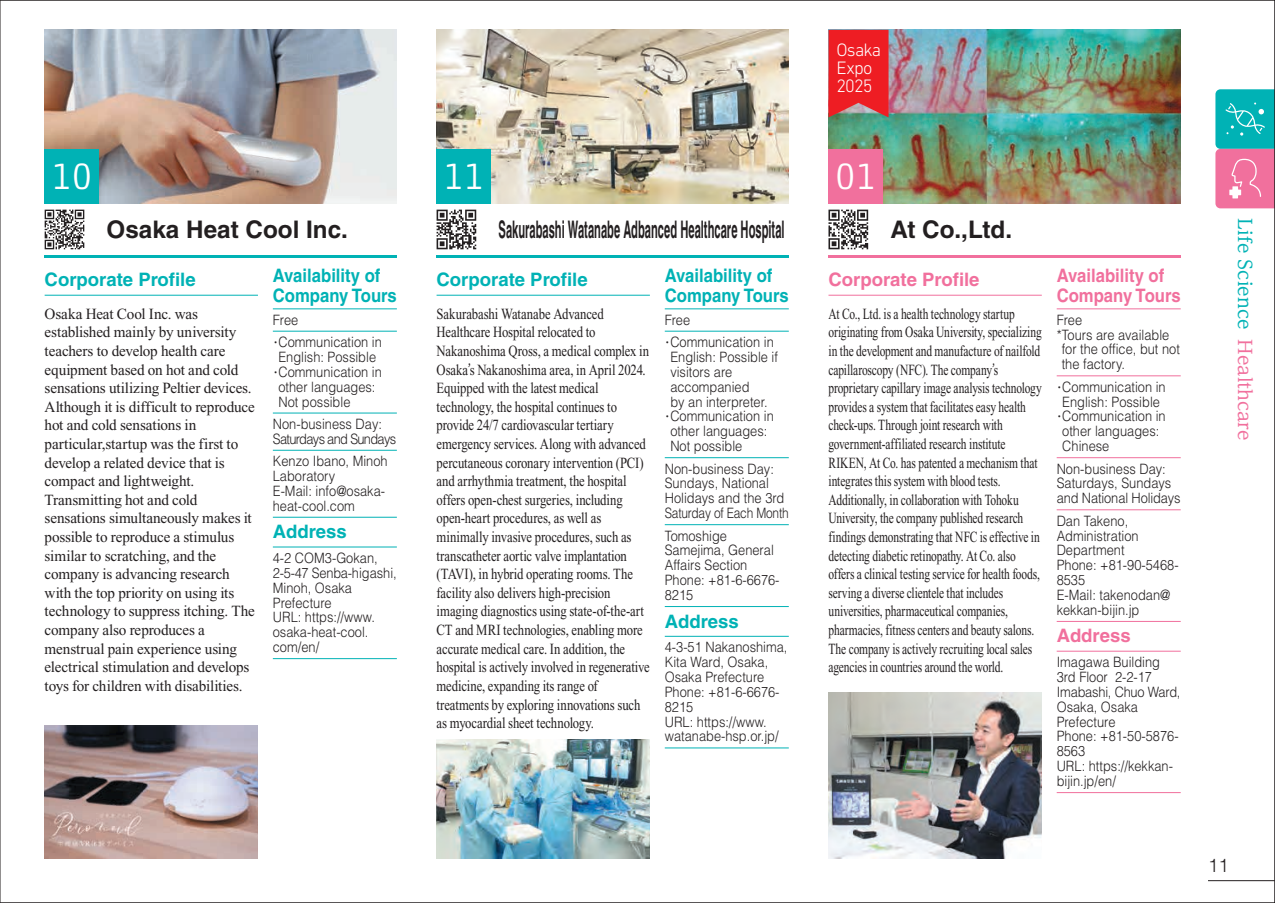
<style>
.page{position:relative;width:1275px;height:903px;background:#fff}
.page>*{position:absolute;margin:0;border:0;box-sizing:border-box;transform-origin:0 0}
.t1{font:300 37.27px "Akko Pro";color:#fff}
.t2{font:700 24.32px "Helvetica";color:#231f20;scale:.46 1}
.t3{font:700 24.32px "Helvetica";color:#231f20}
.t4{font:700 18.55px/19.8px "Helvetica";color:#00b2b5;scale:.9 1}
.t5{font:700 18.55px "Helvetica";color:#00b2b5}
.t6{font:700 18.55px/19.8px "Helvetica";color:#f1709d;scale:.9 1}
.t7{font:700 18.55px "Helvetica";color:#f1709d}
.t8{font:500 18.55px "UD Reimin Pro";color:#00b2b5}
.t9{font:300 18.55px "Helvetica LT Std";color:#231f20}
.t10{font:300 18.38px/18.4px "DIN Next LT Pro";letter-spacing:-.04em;color:#fff}
.t11{font:15.58px/18.6px "Times New Roman";letter-spacing:-.01em;color:#231f20;scale:.82 1}
.t12{font:15.58px/18.6px "Times New Roman";letter-spacing:-.01em;color:#231f20;scale:.74 1}
.t13{font:15.58px/18.6px "Times New Roman";letter-spacing:-.01em;color:#231f20}
.t14{font:300 14.17px/14.9px "Helvetica";color:#231f20;scale:.9 1}
.t15{font:300 14.17px/14.9px "Helvetica";letter-spacing:-.05em;color:#231f20;scale:.9 1}
.s1{font-family:"UD Shin Go Pr 6";font-size:12.42px}
.s2{font-family:"Tsuku Min Pro R"}
.s3{color:#f1709d}
</style>
<div class="page">
<img style="left:1px;top:0;width:1274px;height:903px">
<hr style="left:0;top:0;width:1px;height:903px;background:#231f20">
<p class="t10" style="left:836px;top:40px;width:46px">Osaka<br>Expo<br>2025</p>
<h1 class="t1" style="left:51px;top:154px;width:42px">10</h1>
<h1 class="t1" style="left:443px;top:154px;width:42px">11</h1>
<h1 class="t1" style="left:835px;top:154px;width:42px">01</h1>
<h2 class="t3" style="left:107px;top:215px;width:243px">Osaka Heat Cool Inc.</h2>
<h2 class="t2" style="left:499px;top:215px;width:623px">Sakurabashi Watanabe Adbanced Healthcare Hospital</h2>
<h2 class="t3" style="left:890px;top:215px;width:123px">At Co.,Ltd.</h2>
<h3 class="t5" style="left:45px;top:269px;width:153px">Corporate Profile</h3>
<p class="t13" style="left:45px;top:305px;width:212px">Osaka Heat Cool Inc. was established mainly by university teachers to develop health care equipment based on hot and cold sensations utilizing Peltier devices.<br>Although it is difficult to reproduce hot and cold sensations in particular,startup was the first to develop a related device that is compact and lightweight.<br>Transmitting hot and cold sensations simultaneously makes it possible to reproduce a stimulus similar to scratching, and the company is advancing research with the top priority on using its technology to suppress itching. The company also reproduces a menstrual pain experience using electrical stimulation and develops toys for children with disabilities.</p>
<h3 class="t4" style="left:273px;top:265px;width:139px">Availability of<br>Company Tours</h3>
<p class="t14" style="left:270px;top:308px;width:126px;line-height:22.4px">Free<span class="s1">・</span>Communication in</p>
<p class="t14" style="left:278px;top:349px;width:110px">English: Possible</p>
<p class="t14" style="left:270px;top:364px;width:126px"><span class="s1">・</span>Communication in</p>
<p class="t14" style="left:278px;top:379px;width:109px">other languages:</p>
<p class="t14" style="left:278px;top:394px;width:82px">Not possible</p>
<p class="t15" style="left:273px;top:416px;width:139px">Non-business Day:<br>Saturdays and Sundays</p>
<p class="t14" style="left:273px;top:453px;width:129px">Kenzo Ibano, Minoh<br>Laboratory<br>E-Mail: info@osaka&shy;heat-cool.com</p>
<h3 class="t5" style="left:273px;top:520px;width:76px">Address</h3>
<p class="t14" style="left:273px;top:550px;width:139px">4-2 COM3-Gokan,<br>2-5-47 Senba-higashi,<br>Minoh, Osaka<br>Prefecture<br>URL: https://www. osaka-heat-cool. com/en/</p>
<h3 class="t5" style="left:437px;top:269px;width:153px">Corporate Profile</h3>
<p class="t11" style="left:437px;top:305px;width:261px">Sakurabashi Watanabe Advanced Healthcare Hospital relocated to Nakanoshima Qross, a medical complex in Osaka<span class="s2">ʼ</span>s Nakanoshima area, in April 2024.<br>Equipped with the latest medical technology, the hospital continues to provide 24/7 cardiovascular tertiary emergency services. Along with advanced percutaneous coronary intervention (PCI) and arrhythmia treatment, the hospital offers open-chest surgeries, including open-heart procedures, as well as minimally invasive procedures, such as transcatheter aortic valve implantation (TAVI), in hybrid operating rooms. The facility also delivers high-precision imaging diagnostics using state-of-the-art CT and MRI technologies, enabling more accurate medical care. In addition, the hospital is actively involved in regenerative medicine, expanding its range of treatments by exploring innovations such as myocardial sheet technology.</p>
<h3 class="t4" style="left:665px;top:265px;width:139px">Availability of<br>Company Tours</h3>
<p class="t14" style="left:662px;top:308px;width:126px;line-height:22.4px">Free<span class="s1">・</span>Communication in</p>
<p class="t14" style="left:670px;top:349px;width:121px">English: Possible if</p>
<p class="t14" style="left:670px;top:364px;width:70px">visitors are</p>
<p class="t14" style="left:670px;top:379px;width:89px">accompanied</p>
<p class="t14" style="left:670px;top:394px;width:110px">by an interpreter.</p>
<p class="t14" style="left:662px;top:409px;width:126px"><span class="s1">・</span>Communication in</p>
<p class="t14" style="left:670px;top:424px;width:109px">other languages:</p>
<p class="t14" style="left:670px;top:439px;width:82px">Not possible</p>
<p class="t14" style="left:665px;top:461px;width:139px">Non-business Day:<br>Sundays, National<br>Holidays and the 3rd<br>Saturday of Each Month</p>
<p class="t14" style="left:665px;top:528px;width:129px">Tomoshige<br>Samejima, General<br>Affairs Section<br>Phone: +81-6-6676-<br>8215</p>
<h3 class="t5" style="left:665px;top:610px;width:76px">Address</h3>
<p class="t14" style="left:665px;top:639px;width:138px">4-3-51 Nakanoshima,<br>Kita Ward, Osaka,<br>Osaka Prefecture<br>Phone: +81-6-6676-<br>8215<br>URL: https://www. watanabe-hsp.or.jp/</p>
<h3 class="t7" style="left:828px;top:269px;width:153px">Corporate Profile</h3>
<p class="t12" style="left:828px;top:305px;width:290px">At Co., Ltd. is a health technology startup originating from Osaka University, specializing in the development and manufacture of nailfold capillaroscopy (NFC). The company<span class="s2">ʼ</span>s proprietary capillary image analysis technology provides a system that facilitates easy health check-ups. Through joint research with government-affiliated research institute RIKEN, At Co. has patented a mechanism that integrates this system with blood tests.<br>Additionally, in collaboration with Tohoku University, the company published research findings demonstrating that NFC is effective in detecting diabetic retinopathy. At Co. also offers a clinical testing service for health foods, serving a diverse clientele that includes universities, pharmaceutical companies, pharmacies, fitness centers and beauty salons.<br>The company is actively recruiting local sales agencies in countries around the world.</p>
<h3 class="t6" style="left:1057px;top:265px;width:139px">Availability of<br>Company Tours</h3>
<p class="t14" style="left:1057px;top:312px;width:30px">Free</p>
<p class="t14" style="left:1057px;top:327px;width:127px">* Tours are available</p>
<p class="t14" style="left:1062px;top:342px;width:133px">for the office, but not</p>
<p class="t14" style="left:1062px;top:357px;width:72px">the factory.</p>
<p class="t14" style="left:1054px;top:379px;width:126px"><span class="s1">・</span>Communication in</p>
<p class="t14" style="left:1062px;top:394px;width:110px">English: Possible</p>
<p class="t14" style="left:1054px;top:409px;width:126px"><span class="s1">・</span>Communication in</p>
<p class="t14" style="left:1062px;top:424px;width:109px">other languages:</p>
<p class="t14" style="left:1062px;top:439px;width:54px">Chinese</p>
<p class="t14" style="left:1057px;top:461px;width:139px">Non-business Day:<br>Saturdays, Sundays and National Holidays</p>
<p class="t14" style="left:1057px;top:513px;width:137px">Dan Takeno,<br>Administration<br>Department<br>Phone: +81-90-5468-<br>8535<br>E-Mail: takenodan@ kekkan-bijin.jp</p>
<h3 class="t7" style="left:1057px;top:624px;width:76px">Address</h3>
<p class="t14" style="left:1057px;top:654px;width:139px">Imagawa Building<br>3rd Floor 2-2-17<br>Imabashi, Chuo Ward,<br>Osaka, Osaka<br>Prefecture<br>Phone: +81-50-5876-<br>8563<br>URL: https://kekkan&shy;bijin.jp/en/</p>
<h3 class="t8" style="left:1260px;top:218px;width:224px;rotate:90deg">Life Science <span class="s3">Healthcare</span></h3>
<h3 class="t9" style="left:1208px;top:854px;width:22px">11</h3>
</div>
